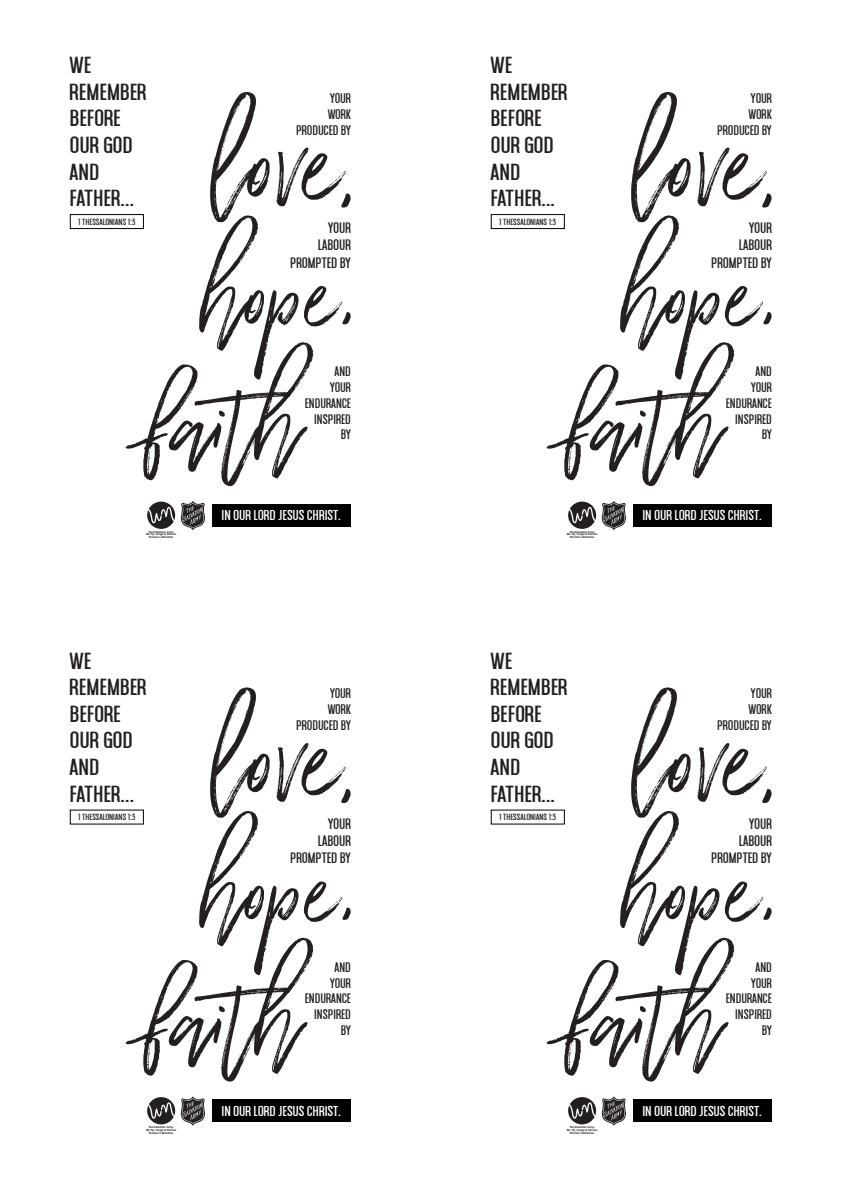
<style>
.page{position:relative;width:842px;height:1191px;background:#fff}
.page>*{position:absolute;margin:0;border:0;box-sizing:border-box;transform-origin:0 0}
.t1{font:22.2px/26.6px "Americana";color:#231f20;scale:1.14 1}
.t2{font:14.4px "Americana";color:#231f20;scale:1.05 1}
.t3{font:13.6px "Americana";color:#fff;scale:1.13 1}
.t4{font:13.2px "Americana";color:#231f20;scale:1.05 1}
.t5{font:8.5px "Americana";color:#231f20;scale:1.13 1}
.t6{font:600 2.7px "Atlanta";color:#231f20}
</style>
<div class="page">
<div style="left:633px;top:1099px;width:138px;height:22px;background:#000"></div>
<svg style="left:547px;top:687px;width:224px;height:394px"></svg>
<svg style="left:568px;top:1097px;width:28px;height:27px"></svg>
<svg style="left:602px;top:1097px;width:24px;height:28px"></svg>
<div style="left:491px;top:214px;width:74px;height:15px;border:1px solid #000"></div>
<div style="left:633px;top:504px;width:138px;height:22px;background:#000"></div>
<svg style="left:547px;top:92px;width:224px;height:394px"></svg>
<svg style="left:568px;top:501px;width:28px;height:28px"></svg>
<svg style="left:602px;top:501px;width:24px;height:28px"></svg>
<div style="left:212px;top:1099px;width:138px;height:22px;background:#000"></div>
<svg style="left:126px;top:687px;width:225px;height:394px"></svg>
<svg style="left:147px;top:1097px;width:28px;height:27px"></svg>
<svg style="left:181px;top:1097px;width:24px;height:28px"></svg>
<div style="left:70px;top:214px;width:74px;height:15px;border:1px solid #000"></div>
<div style="left:212px;top:504px;width:138px;height:22px;background:#000"></div>
<svg style="left:126px;top:92px;width:225px;height:394px"></svg>
<svg style="left:147px;top:501px;width:28px;height:28px"></svg>
<svg style="left:181px;top:501px;width:24px;height:28px"></svg>
<p class="t1" style="left:70px;top:52px;width:69px">WE<br>REMEMBER<br>BEFORE</p>
<p class="t1" style="left:70px;top:132px;width:57px">OUR GOD<br>AND</p>
<p class="t1" style="left:70px;top:185px;width:58px">FATHER...</p>
<p class="t5" style="left:78px;top:217px;width:52px">1 THESSALONIANS 1:3</p>
<p class="t4" style="left:330px;top:91px;width:22px">YOUR</p>
<p class="t4" style="left:328px;top:106px;width:24px">WORK</p>
<p class="t4" style="left:296px;top:122px;width:54px">PRODUCED BY</p>
<p class="t2" style="left:328px;top:220px;width:24px">YOUR</p>
<p class="t2" style="left:318px;top:237px;width:33px">LABOUR</p>
<p class="t2" style="left:290px;top:254px;width:59px">PROMPTED BY</p>
<p class="t1" style="left:490px;top:52px;width:69px">WE<br>REMEMBER<br>BEFORE</p>
<p class="t1" style="left:490px;top:132px;width:57px">OUR GOD<br>AND</p>
<p class="t1" style="left:490px;top:185px;width:58px">FATHER...</p>
<p class="t5" style="left:499px;top:217px;width:52px">1 THESSALONIANS 1:3</p>
<p class="t4" style="left:751px;top:91px;width:22px">YOUR</p>
<p class="t4" style="left:749px;top:106px;width:24px">WORK</p>
<p class="t4" style="left:717px;top:122px;width:54px">PRODUCED BY</p>
<p class="t2" style="left:749px;top:220px;width:24px">YOUR</p>
<p class="t2" style="left:739px;top:237px;width:33px">LABOUR</p>
<p class="t2" style="left:711px;top:254px;width:59px">PROMPTED BY</p>
<p class="t4" style="left:334px;top:364px;width:17px">AND</p>
<p class="t4" style="left:330px;top:380px;width:22px">YOUR</p>
<p class="t4" style="left:305px;top:395px;width:46px">ENDURANCE</p>
<p class="t4" style="left:314px;top:411px;width:36px">INSPIRED</p>
<p class="t4" style="left:341px;top:427px;width:11px">BY</p>
<p class="t4" style="left:755px;top:364px;width:17px">AND</p>
<p class="t4" style="left:751px;top:380px;width:22px">YOUR</p>
<p class="t4" style="left:726px;top:395px;width:46px">ENDURANCE</p>
<p class="t4" style="left:735px;top:411px;width:36px">INSPIRED</p>
<p class="t4" style="left:762px;top:427px;width:11px">BY</p>
<p class="t3" style="left:221px;top:507px;width:107px">IN OUR LORD JESUS CHRIST.</p>
<p class="t3" style="left:642px;top:507px;width:107px">IN OUR LORD JESUS CHRIST.</p>
<p class="t6" style="left:149px;top:529px;width:26px">The Salvation Army</p>
<p class="t6" style="left:146px;top:532px;width:32px">NZ, Fiji, Tonga &amp; Samoa</p>
<p class="t6" style="left:149px;top:535px;width:26px">Women’s Ministries</p>
<p class="t6" style="left:570px;top:529px;width:26px">The Salvation Army</p>
<p class="t6" style="left:567px;top:532px;width:32px">NZ, Fiji, Tonga &amp; Samoa</p>
<p class="t6" style="left:570px;top:535px;width:26px">Women’s Ministries</p>
<p class="t1" style="left:70px;top:647px;width:69px">WE<br>REMEMBER<br>BEFORE</p>
<p class="t1" style="left:70px;top:727px;width:57px">OUR GOD<br>AND</p>
<p class="t1" style="left:70px;top:780px;width:58px">FATHER...</p>
<p class="t5" style="left:78px;top:812px;width:52px">1 THESSALONIANS 1:3</p>
<p class="t4" style="left:330px;top:686px;width:22px">YOUR</p>
<p class="t4" style="left:328px;top:702px;width:24px">WORK</p>
<p class="t4" style="left:296px;top:718px;width:54px">PRODUCED BY</p>
<p class="t2" style="left:328px;top:815px;width:24px">YOUR</p>
<p class="t2" style="left:318px;top:832px;width:33px">LABOUR</p>
<p class="t2" style="left:290px;top:849px;width:59px">PROMPTED BY</p>
<p class="t1" style="left:490px;top:647px;width:69px">WE<br>REMEMBER<br>BEFORE</p>
<p class="t1" style="left:490px;top:727px;width:57px">OUR GOD<br>AND</p>
<p class="t1" style="left:490px;top:780px;width:58px">FATHER...</p>
<p class="t5" style="left:499px;top:812px;width:52px">1 THESSALONIANS 1:3</p>
<p class="t4" style="left:751px;top:686px;width:22px">YOUR</p>
<p class="t4" style="left:749px;top:702px;width:24px">WORK</p>
<p class="t4" style="left:717px;top:718px;width:54px">PRODUCED BY</p>
<p class="t2" style="left:749px;top:815px;width:24px">YOUR</p>
<p class="t2" style="left:739px;top:832px;width:33px">LABOUR</p>
<p class="t2" style="left:711px;top:849px;width:59px">PROMPTED BY</p>
<p class="t4" style="left:334px;top:959px;width:17px">AND</p>
<p class="t4" style="left:330px;top:975px;width:22px">YOUR</p>
<p class="t4" style="left:305px;top:991px;width:46px">ENDURANCE</p>
<p class="t4" style="left:314px;top:1006px;width:36px">INSPIRED</p>
<p class="t4" style="left:341px;top:1022px;width:11px">BY</p>
<p class="t4" style="left:755px;top:959px;width:17px">AND</p>
<p class="t4" style="left:751px;top:975px;width:22px">YOUR</p>
<p class="t4" style="left:726px;top:991px;width:46px">ENDURANCE</p>
<p class="t4" style="left:735px;top:1006px;width:36px">INSPIRED</p>
<p class="t4" style="left:762px;top:1022px;width:11px">BY</p>
<p class="t3" style="left:221px;top:1103px;width:107px">IN OUR LORD JESUS CHRIST.</p>
<p class="t3" style="left:642px;top:1103px;width:107px">IN OUR LORD JESUS CHRIST.</p>
<p class="t6" style="left:149px;top:1125px;width:26px">The Salvation Army</p>
<p class="t6" style="left:146px;top:1127px;width:32px">NZ, Fiji, Tonga &amp; Samoa</p>
<p class="t6" style="left:149px;top:1130px;width:26px">Women’s Ministries</p>
<p class="t6" style="left:570px;top:1125px;width:26px">The Salvation Army</p>
<p class="t6" style="left:567px;top:1127px;width:32px">NZ, Fiji, Tonga &amp; Samoa</p>
<p class="t6" style="left:570px;top:1130px;width:26px">Women’s Ministries</p>
</div>
